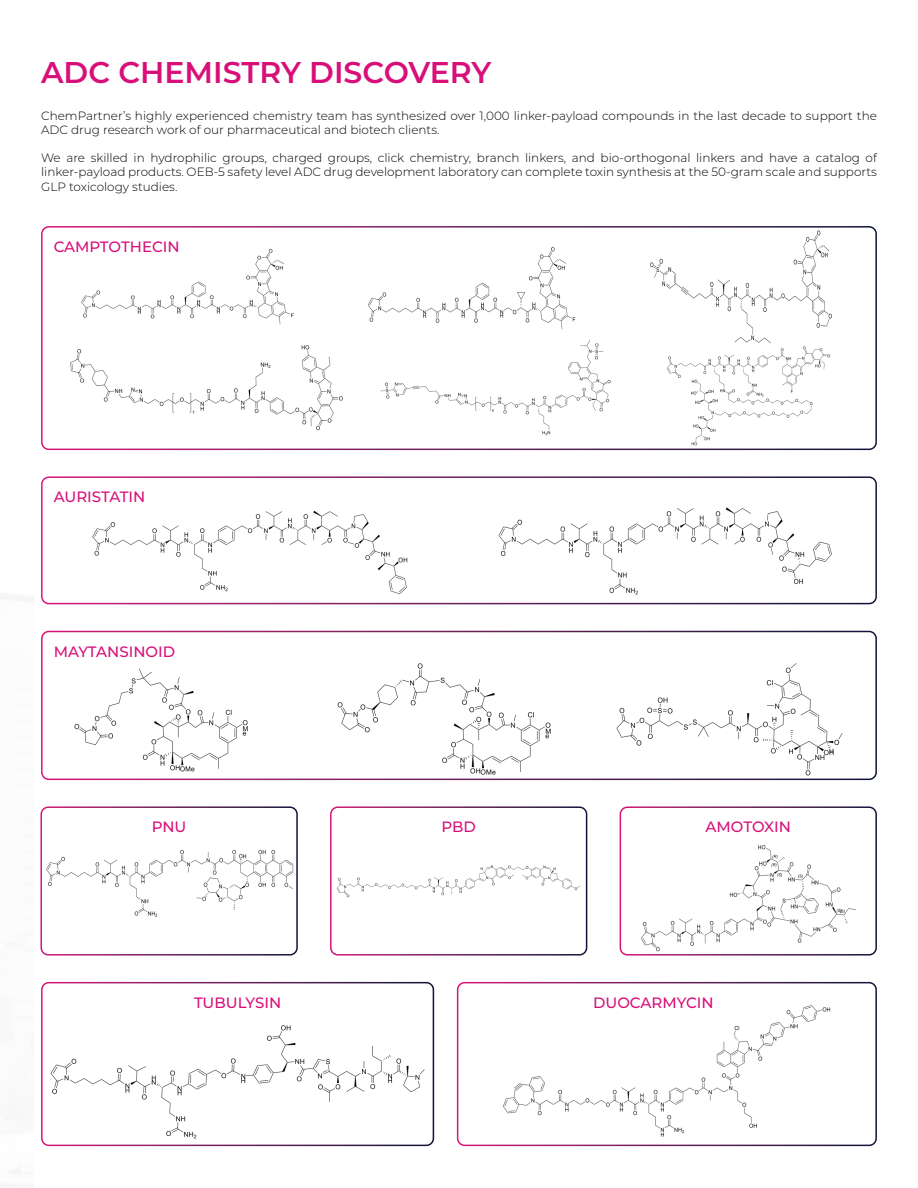
<style>
.page{position:relative;width:918px;height:1188px;background:#fff}
.page>*{position:absolute;margin:0;border:0;box-sizing:border-box;transform-origin:0 0}
.t1{font:600 30px "Montserrat";color:#d80f79}
.t2{font:500 15px "Montserrat";color:#d80f79}
.t3{font:300 12px/14.4px "Montserrat";color:#000}
</style>
<div class="page">
<div style="left:41px;top:226px;width:836px;height:224px;border:2px solid #fff;border-radius:7px"></div>
<div style="left:41px;top:476px;width:836px;height:128px;border:2px solid #fff;border-radius:7px"></div>
<div style="left:41px;top:631px;width:836px;height:149px;border:2px solid #fff;border-radius:7px"></div>
<div style="left:40px;top:806px;width:258px;height:150px;border:2px solid #fff;border-radius:7px"></div>
<div style="left:330px;top:806px;width:257px;height:150px;border:2px solid #fff;border-radius:7px"></div>
<div style="left:620px;top:806px;width:257px;height:150px;border:2px solid #fff;border-radius:7px"></div>
<div style="left:41px;top:982px;width:393px;height:164px;border:2px solid #fff;border-radius:7px"></div>
<div style="left:457px;top:982px;width:420px;height:164px;border:2px solid #fff;border-radius:7px"></div>
<img style="left:81px;top:248px;width:213px;height:76px">
<img style="left:367px;top:247px;width:209px;height:82px">
<img style="left:650px;top:230px;width:182px;height:113px">
<img style="left:70px;top:345px;width:273px;height:86px">
<img style="left:380px;top:340px;width:231px;height:95px">
<img style="left:666px;top:346px;width:164px;height:100px">
<img style="left:92px;top:510px;width:316px;height:84px">
<img style="left:498px;top:507px;width:334px;height:88px">
<img style="left:337px;top:663px;width:214px;height:112px">
<img style="left:616px;top:663px;width:227px;height:113px">
<img style="left:74px;top:668px;width:174px;height:104px">
<img style="left:46px;top:849px;width:247px;height:68px">
<img style="left:336px;top:865px;width:244px;height:33px">
<img style="left:641px;top:845px;width:215px;height:107px">
<img style="left:503px;top:1005px;width:328px;height:132px">
<img style="left:50px;top:1025px;width:375px;height:114px">
<h1 class="t1" style="left:41px;top:51px;width:452px">ADC CHEMISTRY DISCOVERY</h1>
<p class="t3" style="left:41px;top:108px;width:837px">ChemPartner’s highly experienced chemistry team has synthesized over 1,000 linker-payload compounds in the last decade to support the<br>ADC drug research work of our pharmaceutical and biotech clients.</p>
<p class="t3" style="left:41px;top:150px;width:837px;text-align:justify">We are skilled in hydrophilic groups, charged groups, click chemistry, branch linkers, and bio-orthogonal linkers and have a catalog of linker-payload products. OEB-5 safety level ADC drug development laboratory can complete toxin synthesis at the 50-gram scale and supports GLP toxicology studies.</p>
<p class="t2" style="left:54px;top:236px;width:128px">CAMPTOTHECIN</p>
<p class="t2" style="left:54px;top:487px;width:93px">AURISTATIN</p>
<p class="t2" style="left:54px;top:641px;width:123px">MAYTANSINOID</p>
<p class="t2" style="left:152px;top:817px;width:36px">PNU</p>
<p class="t2" style="left:441px;top:817px;width:36px">PBD</p>
<p class="t2" style="left:706px;top:817px;width:87px">AMOTOXIN</p>
<p class="t2" style="left:194px;top:992px;width:89px">TUBULYSIN</p>
<p class="t2" style="left:593px;top:992px;width:122px">DUOCARMYCIN</p>
</div>
